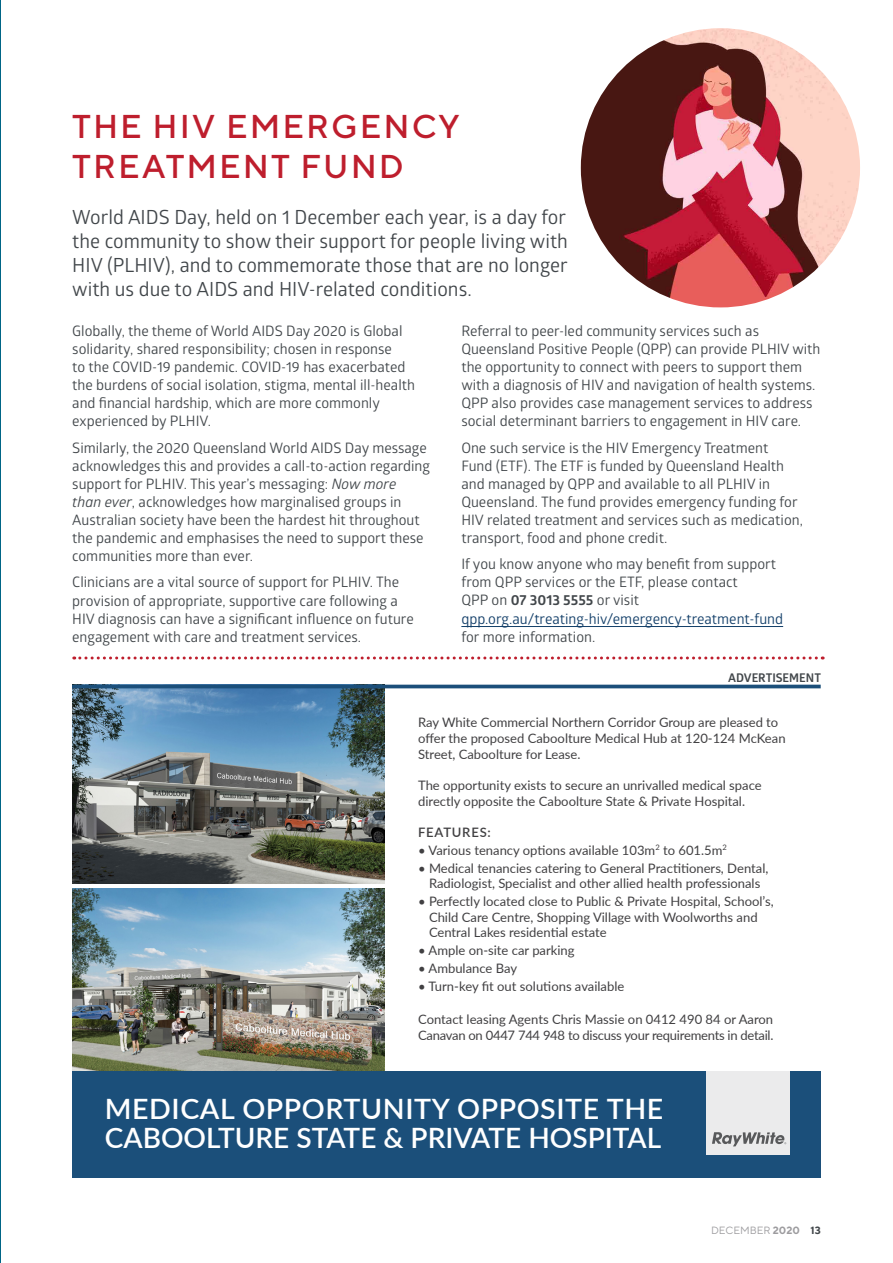
<style>
.page{position:relative;width:893px;height:1263px;background:#fff}
.page>*{position:absolute;margin:0;border:0;box-sizing:border-box;transform-origin:0 0}
.t1{font:500 33px/40.3px "TT Norms";letter-spacing:.06em;color:#be1e2d}
.t2{font:600 28.05px/28.7px "Lato";color:#fff}
.t3{font:19.5px/24.2px "Glober";color:#41464a;text-align:justify}
.t4{font:14.4px/18px "Glober";color:#41464a}
.t5{font:13.05px/15.6px "Lato";color:#414042}
.t6{font:13.05px/15.6px "Lato";letter-spacing:-.02em;color:#414042}
.t7{font:600 13.05px "Lato";letter-spacing:.06em;color:#414042}
.t8{font:700 12px "Glober";color:#41464a}
.t9{font:10.5px "TT Norms";color:#9d9c9f}
.s1{font-style:italic}
.s2{font-weight:700}
.s3{color:#133f69}
.s4{font-weight:700;color:#41464a}
</style>
<div class="page">
<hr style="left:0;top:0;width:1px;height:1263px;background:#006586">
<hr style="left:461px;top:626px;width:322px;height:1px;background:#133f69">
<img style="left:72px;top:688px;width:313px;height:196px">
<img style="left:72px;top:888px;width:313px;height:183px">
<div style="left:72px;top:1071px;width:749px;height:107px;background:#1b4f7a"></div>
<div style="left:706px;top:1071px;width:83px;height:83px;background:#ebebec"></div>
<svg style="left:712px;top:1132px;width:74px;height:14px"></svg>
<hr style="left:72px;top:685px;width:749px;height:3px;background:#1b4f7a">
<svg style="left:74px;top:656px;width:749px;height:3px"></svg>
<img style="left:581px;top:28px;width:279px;height:279px;border-radius:140px">
<h1 class="t1" style="left:72px;top:106px;width:389px">THE HIV EMERGENCY<br>TREATMENT FUND</h1>
<h3 class="t3" style="left:72px;top:204px;width:497px">World AIDS Day, held on 1 December each year, is a day for the community to show their support for people living with HIV (PLHIV), and to commemorate those that are no longer with us due to AIDS and HIV-related conditions.</h3>
<p class="t4" style="left:72px;top:321px;width:344px">Globally, the theme of World AIDS Day 2020 is Global solidarity, shared responsibility; chosen in response<br>to the COVID-19 pandemic. COVID-19 has exacerbated the burdens of social isolation, stigma, mental ill-health and financial hardship, which are more commonly experienced by PLHIV.</p>
<p class="t4" style="left:72px;top:438px;width:359px">Similarly, the 2020 Queensland World AIDS Day message acknowledges this and provides a call-to-action regarding support for PLHIV. This year’s messaging: <span class="s1">Now more<br>than ever</span>, acknowledges how marginalised groups in Australian society have been the hardest hit throughout the pandemic and emphasises the need to support these communities more than ever.</p>
<p class="t4" style="left:72px;top:573px;width:343px">Clinicians are a vital source of support for PLHIV. The provision of appropriate, supportive care following a HIV diagnosis can have a significant influence on future engagement with care and treatment services.</p>
<p class="t4" style="left:461px;top:321px;width:361px">Referral to peer-led community services such as Queensland Positive People (QPP) can provide PLHIV with the opportunity to connect with peers to support them with a diagnosis of HIV and navigation of health systems.<br>QPP also provides case management services to address social determinant barriers to engagement in HIV care.</p>
<p class="t4" style="left:461px;top:438px;width:343px">One such service is the HIV Emergency Treatment Fund (ETF). The ETF is funded by Queensland Health and managed by QPP and available to all PLHIV in Queensland. The fund provides emergency funding for HIV related treatment and services such as medication, transport, food and phone credit.</p>
<p class="t4" style="left:461px;top:555px;width:323px">If you know anyone who may benefit from support from QPP services or the ETF, please contact<br>QPP on <span class="s2">07 3013 5555</span> or visit <span class="s3">qpp.org.au/treating-hiv/emergency-treatment-fund</span></p>
<p class="t4" style="left:461px;top:627px;width:135px">for more information.</p>
<p class="t8" style="left:728px;top:669px;width:94px">ADVERTISEMENT</p>
<p class="t5" style="left:418px;top:714px;width:369px">Ray White Commercial Northern Corridor Group are pleased to offer the proposed Caboolture Medical Hub at 120-124 McKean<br>Street, Caboolture for Lease.</p>
<p class="t5" style="left:418px;top:777px;width:345px">The opportunity exists to secure an unrivalled medical space directly opposite the Caboolture State &amp; Private Hospital.</p>
<p class="t7" style="left:418px;top:823px;width:74px">FEATURES:</p>
<p class="t5" style="left:418px;top:842px;width:310px">• Various tenancy options available 103m<sup>2</sup> to 601.5m<sup>2</sup></p>
<p class="t5" style="left:418px;top:859px;width:352px;text-align:center">• Medical tenancies catering to General Practitioners, Dental,<br>Radiologist, Specialist and other allied health professionals</p>
<p class="t5" style="left:429px;top:893px;width:346px;text-indent:-11px">• Perfectly located close to Public &amp; Private Hospital, School’s,<br>Child Care Centre, Shopping Village with Woolworths and<br>Central Lakes residential estate</p>
<p class="t5" style="left:418px;top:942px;width:158px">• Ample on-site car parking</p>
<p class="t5" style="left:418px;top:960px;width:101px">• Ambulance Bay</p>
<p class="t5" style="left:418px;top:977px;width:208px">• Turn-key fit out solutions available</p>
<p class="t6" style="left:418px;top:1011px;width:357px">Contact leasing Agents Chris Massie on 0412 490 84 or Aaron<br>Canavan on 0447 744 948 to discuss your requirements in detail.</p>
<h2 class="t2" style="left:105px;top:1093px;width:560px">MEDICAL OPPORTUNITY OPPOSITE THE<br>CABOOLTURE STATE &amp; PRIVATE HOSPITAL</h2>
<p class="t9" style="left:711px;top:1223px;width:111px">DECEMBER <span class="s2">2020</span> <span class="s4">13</span></p>
</div>
